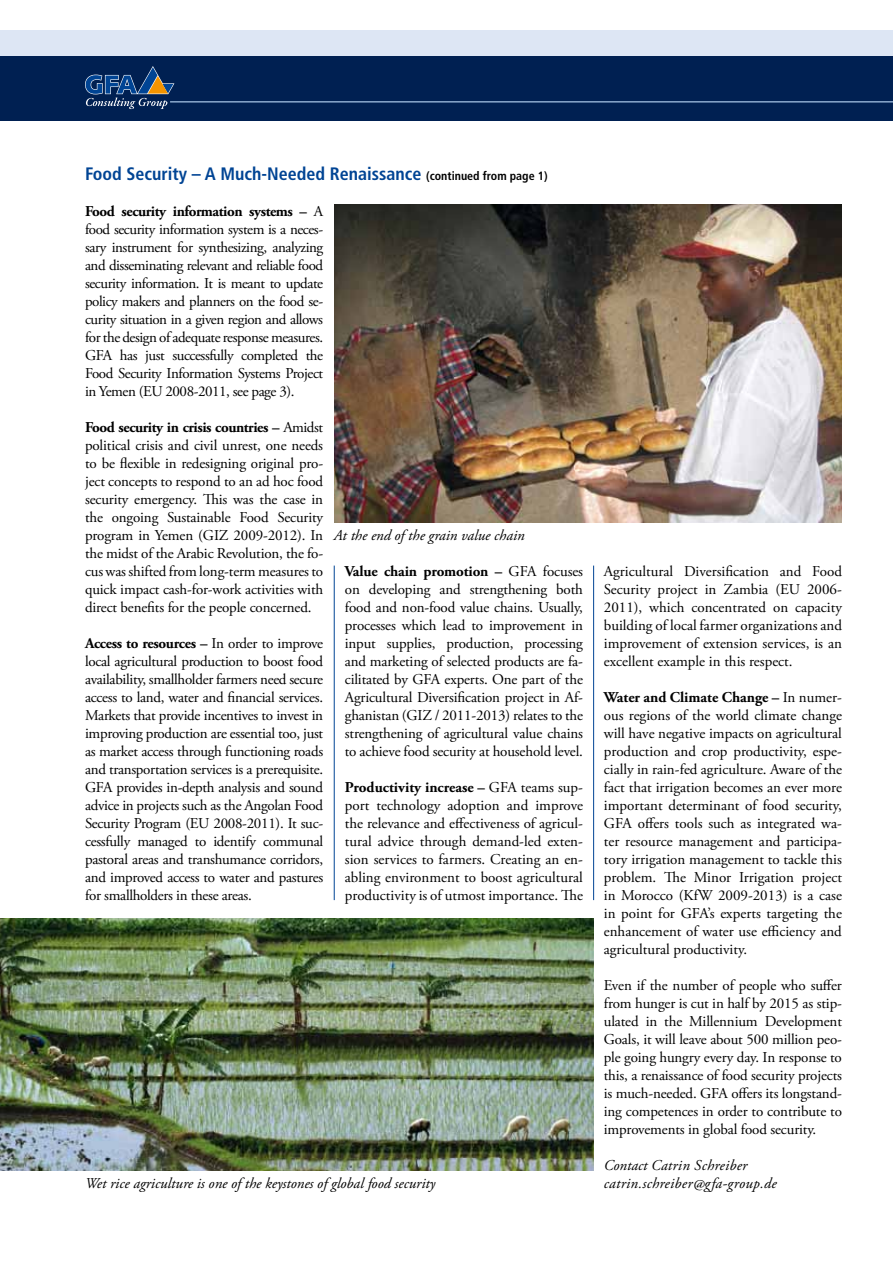
<style>
.page{position:relative;width:893px;height:1263px;background:#fff}
.page>*{position:absolute;margin:0;border:0;box-sizing:border-box;transform-origin:0 0}
.t1{font:700 condensed 18px "Frutiger LT Std";color:#004494}
.t2{font:15px/18px "Adobe Garamond Pro";letter-spacing:-.01em;color:#000;text-align:justify}
.t3{font:italic 15px "Adobe Garamond Pro";color:#000}
.t4{font:italic 15px/18px "Adobe Garamond Pro";letter-spacing:.02em;color:#000}
.s1{font-size:12px;color:#000}
.s2{font-weight:700}
</style>
<div class="page">
<hr style="left:334px;top:566px;width:1px;height:334px;background:#004494">
<hr style="left:593px;top:566px;width:1px;height:334px;background:#004494">
<div style="left:0;top:55px;width:893px;height:66px;background:#002052"></div>
<svg style="left:85px;top:66px;width:89px;height:43px"></svg>
<hr style="left:170px;top:101px;width:723px;height:1px;background:#a4c2e3">
<div style="left:0;top:30px;width:893px;height:25px;background:#dde6f4"></div>
<img style="left:334px;top:205px;width:508px;height:317px">
<img style="left:0;top:918px;width:593px;height:252px">
<p class="t1" style="left:85px;top:163px;width:464px">Food Security – A Much-Needed Renaissance <span class="s1">(continued from page 1)</span></p>
<p class="t2" style="left:85px;top:203px;width:240px"><span class="s2">Food security information systems –</span> A food security information system is a neces&shy;sary instrument for synthesizing, analyzing and disseminating relevant and reliable food security information. It is meant to update policy makers and planners on the food se&shy;curity situation in a given region and allows for the design of adequate response measures.<br>GFA has just successfully completed the Food Security Information Systems Project in Yemen (EU 2008-2011, see page 3).</p>
<p class="t2" style="left:85px;top:419px;width:240px"><span class="s2">Food security in crisis countries –</span> Amidst political crisis and civil unrest, one needs to be flexible in redesigning original pro&shy;ject concepts to respond to an ad hoc food security emergency. This was the case in the ongoing Sustainable Food Security program in Yemen (GIZ 2009-2012). In the midst of the Arabic Revolution, the fo&shy;cus was shifted from long-term measures to quick impact cash-for-work activities with direct benefits for the people concerned.</p>
<p class="t2" style="left:85px;top:635px;width:240px"><span class="s2">Access to resources –</span> In order to improve local agricultural production to boost food availability, smallholder farmers need secure access to land, water and financial services.<br>Markets that provide incentives to invest in improving production are essential too, just as market access through functioning roads and transportation services is a prerequisite.<br>GFA provides in-depth analysis and sound advice in projects such as the Angolan Food Security Program (EU 2008-2011). It suc&shy;cessfully managed to identify communal pastoral areas and transhumance corridors, and improved access to water and pastures for smallholders in these areas.</p>
<p class="t3" style="left:334px;top:526px;width:192px">At the end of the grain value chain</p>
<p class="t2" style="left:345px;top:563px;width:240px"><span class="s2">Value chain promotion –</span> GFA focuses on developing and strengthening both food and non-food value chains. Usually, processes which lead to improvement in input supplies, production, processing and marketing of selected products are fa&shy;cilitated by GFA experts. One part of the Agricultural Diversification project in Af&shy;ghanistan (GIZ / 2011-2013) relates to the strengthening of agricultural value chains to achieve food security at household level.</p>
<p class="t2" style="left:345px;top:779px;width:240px"><span class="s2">Productivity increase –</span> GFA teams sup&shy;port technology adoption and improve the relevance and effectiveness of agricul&shy;tural advice through demand-led exten&shy;sion services to farmers. Creating an en&shy;abling environment to boost agricultural productivity is of utmost importance. The</p>
<p class="t3" style="left:85px;top:1174px;width:352px">Wet rice agriculture is one of the keystones of global food security</p>
<p class="t2" style="left:604px;top:563px;width:240px">Agricultural Diversification and Food Security project in Zambia (EU 2006- 2011), which concentrated on capacity building of local farmer organizations and improvement of extension services, is an excellent example in this respect.</p>
<p class="t2" style="left:604px;top:689px;width:240px"><span class="s2">Water and Climate Change –</span> In numer&shy;ous regions of the world climate change will have negative impacts on agricultural production and crop productivity, espe&shy;cially in rain-fed agriculture. Aware of the fact that irrigation becomes an ever more important determinant of food security, GFA offers tools such as integrated wa&shy;ter resource management and participa&shy;tory irrigation management to tackle this problem. The Minor Irrigation project in Morocco (KfW 2009-2013) is a case in point for GFA’s experts targeting the enhancement of water use efficiency and agricultural productivity.</p>
<p class="t2" style="left:604px;top:977px;width:240px">Even if the number of people who suffer from hunger is cut in half by 2015 as stip&shy;ulated in the Millennium Development Goals, it will leave about 500 million peo&shy;ple going hungry every day. In response to this, a renaissance of food security projects is much-needed. GFA offers its longstand&shy;ing competences in order to contribute to improvements in global food security.</p>
<p class="t4" style="left:604px;top:1157px;width:174px">Contact Catrin Schreiber catrin.schreiber@gfa-group.de</p>
</div>
